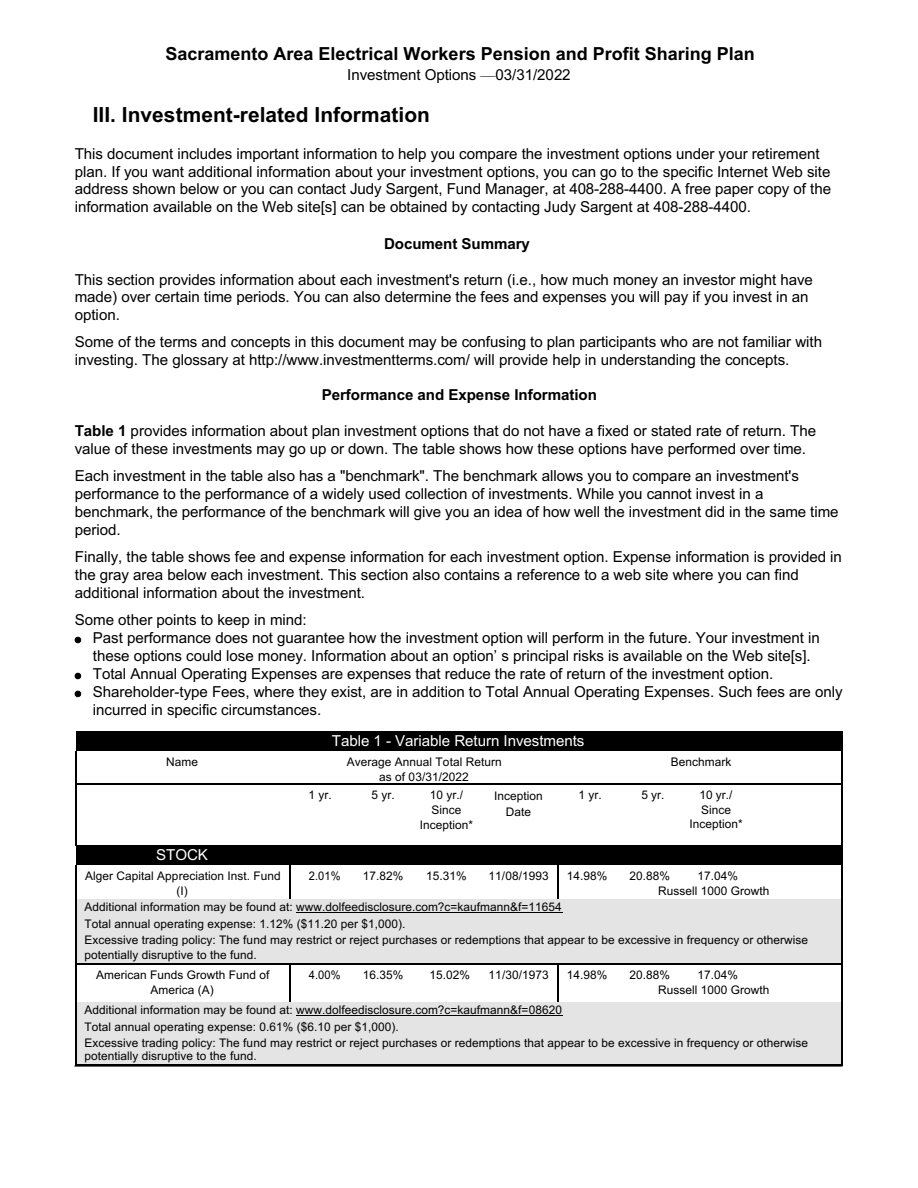
<style>
.page{position:relative;width:918px;height:1188px;background:#fff}
.page>*{position:absolute;margin:0;border:0;box-sizing:border-box;transform-origin:0 0}
.t1{font:700 20.85px "Arial";letter-spacing:.005em;color:#000}
.t2{font:700 18px "Arial";color:#000}
.t3{font:15.15px/17.9px "Arial";letter-spacing:-.005em;color:#000}
.t4{font:700 15.15px "Arial";letter-spacing:-.005em;color:#000}
.t5{font:15.15px "Arial";letter-spacing:-.005em;color:#fff}
.t6{font:11.85px/15.5px "Arial";letter-spacing:.005em;color:#000}
.t7{font:11.85px "Arial";letter-spacing:.005em;color:#000;scale:.93 1}
.s1{font-family:"Times New Roman"}
.s2{font-weight:700}
</style>
<div class="page">
<div style="left:76px;top:732px;width:766px;height:19px;background:#000"></div>
<hr style="left:75px;top:751px;width:1px;height:32px;background:#000">
<hr style="left:841px;top:751px;width:2px;height:32px;background:#000">
<hr style="left:76px;top:783px;width:214px;height:2px;background:#000">
<hr style="left:291px;top:783px;width:52px;height:2px;background:#000">
<hr style="left:345px;top:783px;width:66px;height:2px;background:#000">
<hr style="left:412px;top:783px;width:68px;height:2px;background:#000">
<hr style="left:481px;top:783px;width:77px;height:2px;background:#000">
<hr style="left:560px;top:783px;width:58px;height:2px;background:#000">
<hr style="left:619px;top:783px;width:222px;height:2px;background:#000">
<hr style="left:75px;top:785px;width:1px;height:60px;background:#000">
<hr style="left:841px;top:785px;width:2px;height:60px;background:#000">
<div style="left:76px;top:845px;width:766px;height:20px;background:#000"></div>
<hr style="left:75px;top:865px;width:1px;height:34px;background:#000">
<hr style="left:289px;top:865px;width:1px;height:34px;background:#000">
<hr style="left:558px;top:865px;width:1px;height:34px;background:#000">
<hr style="left:841px;top:865px;width:2px;height:34px;background:#000">
<div style="left:76px;top:899px;width:766px;height:64px;background:#e4e4e4"></div>
<hr style="left:296px;top:912px;width:266px;height:1px;background:#000">
<hr style="left:75px;top:899px;width:1px;height:64px;background:#000">
<hr style="left:841px;top:899px;width:2px;height:64px;background:#000">
<hr style="left:76px;top:963px;width:213px;height:1px;background:#000">
<hr style="left:290px;top:963px;width:53px;height:1px;background:#000">
<hr style="left:344px;top:963px;width:67px;height:1px;background:#000">
<hr style="left:412px;top:963px;width:68px;height:1px;background:#000">
<hr style="left:481px;top:963px;width:77px;height:1px;background:#000">
<hr style="left:559px;top:963px;width:59px;height:1px;background:#000">
<hr style="left:619px;top:963px;width:222px;height:1px;background:#000">
<hr style="left:75px;top:964px;width:1px;height:38px;background:#000">
<hr style="left:289px;top:964px;width:1px;height:38px;background:#000">
<hr style="left:558px;top:964px;width:1px;height:38px;background:#000">
<hr style="left:841px;top:964px;width:2px;height:38px;background:#000">
<div style="left:76px;top:1002px;width:766px;height:62px;background:#e4e4e4"></div>
<hr style="left:296px;top:1015px;width:266px;height:1px;background:#000">
<hr style="left:75px;top:1002px;width:1px;height:62px;background:#000">
<hr style="left:76px;top:1064px;width:765px;height:1px;background:#000">
<hr style="left:841px;top:1002px;width:2px;height:62px;background:#000">
<hr style="left:74px;top:1066px;width:768px;height:1px;background:#000">
<svg style="left:75px;top:637px;width:6px;height:6px"></svg>
<svg style="left:75px;top:673px;width:6px;height:6px"></svg>
<svg style="left:75px;top:691px;width:6px;height:6px"></svg>
<p class="t2" style="left:166px;top:41px;width:591px">Sacramento Area Electrical Workers Pension and Profit Sharing Plan</p>
<p class="t3" style="left:347px;top:66px;width:225px">Investment Options <span class="s1">—</span>03/31/2022</p>
<h1 class="t1" style="left:93px;top:100px;width:339px">III. Investment-related Information</h1>
<p class="t3" style="left:75px;top:144px;width:758px">This document includes important information to help you compare the investment options under your retirement plan. If you want additional information about your investment options, you can go to the specific Internet Web site address shown below or you can contact Judy Sargent, Fund Manager, at 408-288-4400. A free paper copy of the information available on the Web site[s] can be obtained by contacting Judy Sargent at 408-288-4400.</p>
<p class="t4" style="left:384px;top:233px;width:147px">Document Summary</p>
<p class="t3" style="left:75px;top:270px;width:740px">This section provides information about each investment's return (i.e., how much money an investor might have made) over certain time periods. You can also determine the fees and expenses you will pay if you invest in an option.</p>
<p class="t3" style="left:75px;top:333px;width:749px">Some of the terms and concepts in this document may be confusing to plan participants who are not familiar with investing. The glossary at http://www.investmentterms.com/ will provide help in understanding the concepts.</p>
<p class="t4" style="left:322px;top:384px;width:277px">Performance and Expense Information</p>
<p class="t3" style="left:75px;top:422px;width:743px"><span class="s2">Table 1</span> provides information about plan investment options that do not have a fixed or stated rate of return. The value of these investments may go up or down. The table shows how these options have performed over time.</p>
<p class="t3" style="left:75px;top:467px;width:765px">Each investment in the table also has a "benchmark". The benchmark allows you to compare an investment's performance to the performance of a widely used collection of investments. While you cannot invest in a benchmark, the performance of the benchmark will give you an idea of how well the investment did in the same time period.</p>
<p class="t3" style="left:75px;top:548px;width:769px">Finally, the table shows fee and expense information for each investment option. Expense information is provided in the gray area below each investment. This section also contains a reference to a web site where you can find additional information about the investment.</p>
<p class="t3" style="left:93px;top:611px;width:751px;text-indent:-18px">Some other points to keep in mind:<br>Past performance does not guarantee how the investment option will perform in the future. Your investment in these options could lose money. Information about an option’ s principal risks is available on the Web site[s].<br>Total Annual Operating Expenses are expenses that reduce the rate of return of the investment option.<br>Shareholder-type Fees, where they exist, are in addition to Total Annual Operating Expenses. Such fees are only incurred in specific circumstances.</p>
<p class="t5" style="left:332px;top:731px;width:254px">Table 1 - Variable Return Investments</p>
<p class="t6" style="left:166px;top:754px;width:33px">Name</p>
<p class="t6" style="left:347px;top:754px;width:156px;line-height:14.7px;text-align:center">Average Annual Total Return as of 03/31/2022</p>
<p class="t6" style="left:671px;top:754px;width:62px">Benchmark</p>
<p class="t6" style="left:309px;top:787px;width:25px">1 yr.</p>
<p class="t6" style="left:371px;top:787px;width:25px">5 yr.</p>
<p class="t6" style="left:420px;top:787px;width:55px;text-align:center">10 yr./<br>Since<br>Inception*</p>
<p class="t6" style="left:494px;top:788px;width:50px;text-align:center">Inception<br>Date</p>
<p class="t6" style="left:578px;top:787px;width:25px">1 yr.</p>
<p class="t6" style="left:641px;top:787px;width:25px">5 yr.</p>
<p class="t6" style="left:699px;top:787px;width:35px">10 yr./<br>Since</p>
<p class="t6" style="left:690px;top:816px;width:55px">Inception*</p>
<p class="t5" style="left:156px;top:844px;width:53px">STOCK</p>
<p class="t6" style="left:85px;top:868px;width:197px;text-align:center">Alger Capital Appreciation Inst. Fund (I)</p>
<p class="t7" style="left:309px;top:868px;width:36px">2.01%</p>
<p class="t6" style="left:363px;top:868px;width:42px">17.82%</p>
<p class="t6" style="left:426px;top:868px;width:42px">15.31%</p>
<p class="t6" style="left:489px;top:868px;width:62px">11/08/1993</p>
<p class="t6" style="left:567px;top:868px;width:42px">14.98%</p>
<p class="t6" style="left:630px;top:868px;width:42px">20.88%</p>
<p class="t6" style="left:658px;top:868px;width:113px;text-indent:39px">17.04%<br>Russell 1000 Growth</p>
<p class="t6" style="left:85px;top:899px;width:725px;line-height:16.4px">Additional information may be found at: www.dolfeedisclosure.com?c=kaufmann&amp;f=11654<br>Total annual operating expense: 1.12% ($11.20 per $1,000).<br>Excessive trading policy: The fund may restrict or reject purchases or redemptions that appear to be excessive in frequency or otherwise</p>
<p class="t6" style="left:96px;top:944px;width:175px;line-height:20.1px;text-indent:-11px">potentially disruptive to the fund.<br>American Funds Growth Fund of</p>
<p class="t6" style="left:151px;top:982px;width:65px">America (A)</p>
<p class="t6" style="left:658px;top:967px;width:113px;text-indent:39px">17.04%<br>Russell 1000 Growth</p>
<p class="t6" style="left:85px;top:1002px;width:725px;line-height:16.4px">Additional information may be found at: www.dolfeedisclosure.com?c=kaufmann&amp;f=08620<br>Total annual operating expense: 0.61% ($6.10 per $1,000).<br>Excessive trading policy: The fund may restrict or reject purchases or redemptions that appear to be excessive in frequency or otherwise</p>
<p class="t6" style="left:85px;top:1048px;width:174px">potentially disruptive to the fund.</p>
<p class="t7" style="left:309px;top:967px;width:36px">4.00%</p>
<p class="t6" style="left:363px;top:967px;width:42px">16.35%</p>
<p class="t6" style="left:429px;top:967px;width:42px">15.02%</p>
<p class="t6" style="left:489px;top:967px;width:62px">11/30/1973</p>
<p class="t6" style="left:567px;top:967px;width:42px">14.98%</p>
<p class="t6" style="left:630px;top:967px;width:42px">20.88%</p>
</div>
